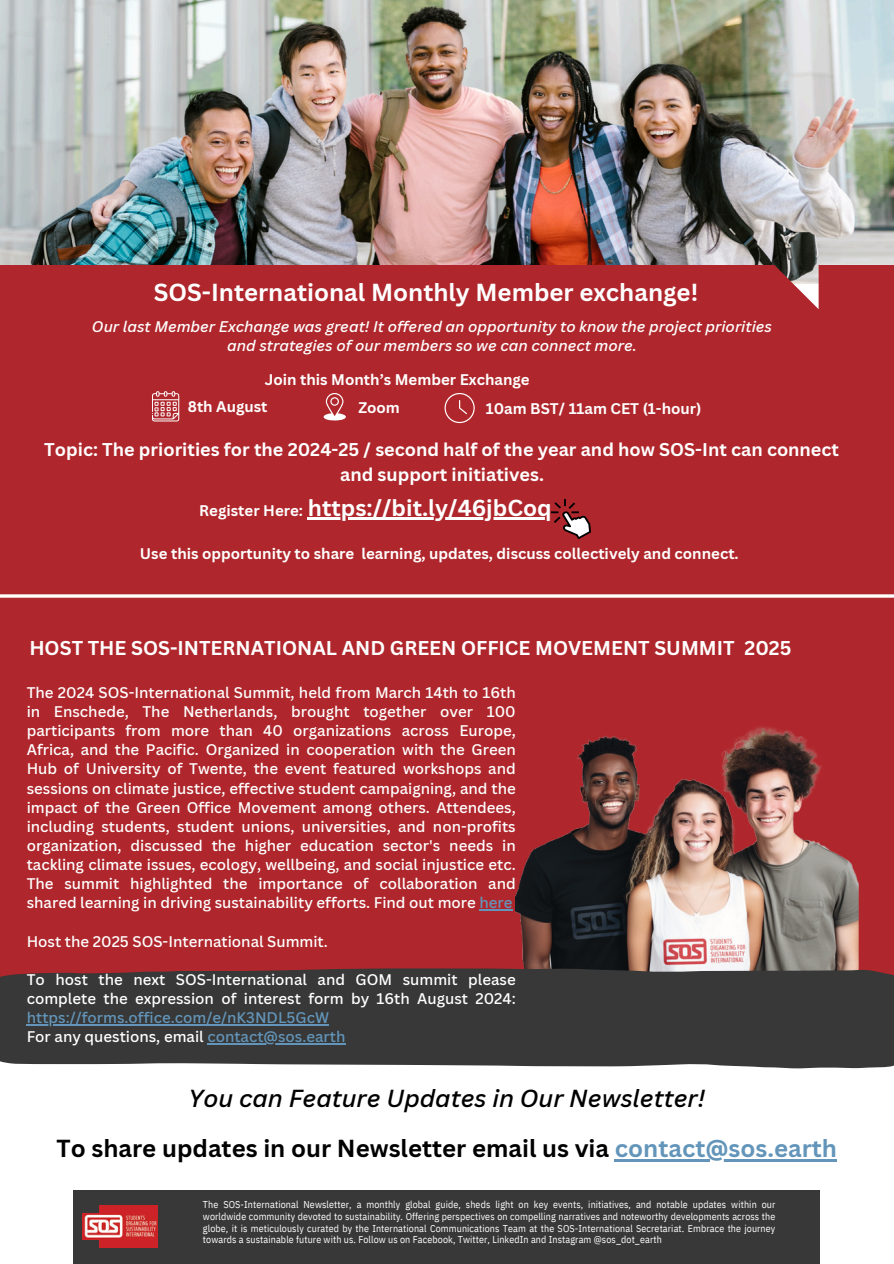
<style>
.page{position:relative;width:894px;height:1264px;background:#fff}
.page>*{position:absolute;margin:0;border:0;box-sizing:border-box;transform-origin:0 0}
.t1{font:700 24px "Canva Sans";color:#000}
.t2{font:700 24px "Canva Sans";color:#fff}
.t3{font:italic 500 24px "Canva Sans";color:#000}
.t4{font:700 22.5px "Canva Sans";color:#fff}
.t5{font:700 19.5px "Canva Sans";color:#fff}
.t6{font:700 18px/24.8px "Canva Sans";color:#fff;text-align:center}
.t7{font:500 15px/19.2px "Canva Sans";color:#fff;text-align:justify}
.t8{font:700 15px "Canva Sans";color:#fff}
.t9{font:italic 500 15px/19.2px "Canva Sans";color:#fff;text-align:center}
.t10{font:500 15px/19.2px "Canva Sans";color:#6395ba}
.t11{font:9.9px/11.7px "IBM Plex Sans Cond";letter-spacing:.01em;color:#fff;text-align:justify}
.s1{color:#6395ba}
.s2{color:#fff}
</style>
<div class="page">
<div style="left:74px;top:1189px;width:745px;height:74px;background:#373837"></div>
<div style="left:99px;top:1205px;width:58px;height:43px;background:#ce2229"></div>
<img style="left:82px;top:1213px;width:75px;height:26px">
<div style="left:0;top:597px;width:893px;height:371px;background:#af272c"></div>
<img style="left:0;top:0;width:893px;height:265px">
<div style="left:0;top:265px;width:893px;height:329px;background:#af272c"></div>
<img style="left:515px;top:706px;width:342px;height:262px">
<svg style="left:152px;top:391px;width:27px;height:30px"></svg>
<svg style="left:323px;top:393px;width:23px;height:28px"></svg>
<svg style="left:444px;top:393px;width:30px;height:30px"></svg>
<img style="left:551px;top:499px;width:39px;height:40px">
<hr style="left:308px;top:517px;width:243px;height:2px;background:#fff">
<div style="left:0;top:968px;width:893px;height:100px;background:#373837"></div>
<hr style="left:479px;top:909px;width:33px;height:1px;background:#6395ba">
<hr style="left:27px;top:1024px;width:302px;height:1px;background:#6395ba">
<hr style="left:207px;top:1043px;width:138px;height:1px;background:#6395ba">
<hr style="left:614px;top:1158px;width:222px;height:3px;background:#6395ba">
<h1 class="t2" style="left:154px;top:275px;width:546px">SOS-International Monthly Member exchange!</h1>
<p class="t9" style="left:92px;top:316px;width:681px">Our last Member Exchange was great! It offered an opportunity to know the project priorities and strategies of our members so we can connect more.</p>
<p class="t8" style="left:265px;top:369px;width:266px">Join this Month’s Member Exchange</p>
<p class="t8" style="left:188px;top:396px;width:81px">8th August</p>
<p class="t8" style="left:358px;top:397px;width:43px">Zoom</p>
<p class="t8" style="left:485px;top:397px;width:217px">10am BST/ 11am CET (1-hour)</p>
<p class="t6" style="left:44px;top:437px;width:796px">Topic: The priorities for the 2024-25 / second half of the year and how SOS-Int can connect and support initiatives.</p>
<h3 class="t8" style="left:199px;top:500px;width:105px">Register Here:</h3>
<h4 class="t4" style="left:308px;top:492px;width:245px">https://bit.ly/46jbCoq</h4>
<h4 class="t8" style="left:140px;top:542px;width:600px">Use this opportunity to share learning, updates, discuss collectively and connect.</h4>
<h4 class="t5" style="left:29px;top:634px;width:763px">HOST THE SOS-INTERNATIONAL AND GREEN OFFICE MOVEMENT SUMMIT 2025</h4>
<h2 class="t7" style="left:27px;top:682px;width:490px">The 2024 SOS-International Summit, held from March 14th to 16th in Enschede, The Netherlands, brought together over 100 participants from more than 40 organizations across Europe, Africa, and the Pacific. Organized in cooperation with the Green Hub of University of Twente, the event featured workshops and sessions on climate justice, effective student campaigning, and the impact of the Green Office Movement among others. Attendees, including students, student unions, universities, and non-profits organization, discussed the higher education sector's needs in tackling climate issues, ecology, wellbeing, and social injustice etc.<br>The summit highlighted the importance of collaboration and shared learning in driving sustainability efforts. Find out more <span class="s1">here</span></h2>
<p class="t7" style="left:27px;top:931px;width:302px">Host the 2025 SOS-International Summit.</p>
<h4 class="t7" style="left:27px;top:969px;width:490px">To host the next SOS-International and GOM summit please complete the expression of interest form by 16th August 2024:</h4>
<h4 class="t10" style="left:27px;top:1007px;width:320px">https://forms.office.com/e/nK3NDL5GcW<br><span class="s2">For any questions, email</span> contact@sos.earth</h4>
<p class="t3" style="left:188px;top:1081px;width:518px">You can Feature Updates in Our Newsletter!</p>
<h1 class="t1" style="left:57px;top:1131px;width:781px">To share updates in our Newsletter email us via <span class="s1">contact@sos.earth</span></h1>
<h1 class="t11" style="left:203px;top:1198px;width:573px">The SOS-International Newsletter, a monthly global guide, sheds light on key events, initiatives, and notable updates within our worldwide community devoted to sustainability. Offering perspectives on compelling narratives and noteworthy developments across the globe, it is meticulously curated by the International Communications Team at the SOS-International Secretariat. Embrace the journey towards a sustainable future with us. Follow us on Facebook, Twitter, LinkedIn and Instagram @sos_dot_earth</h1>
</div>
